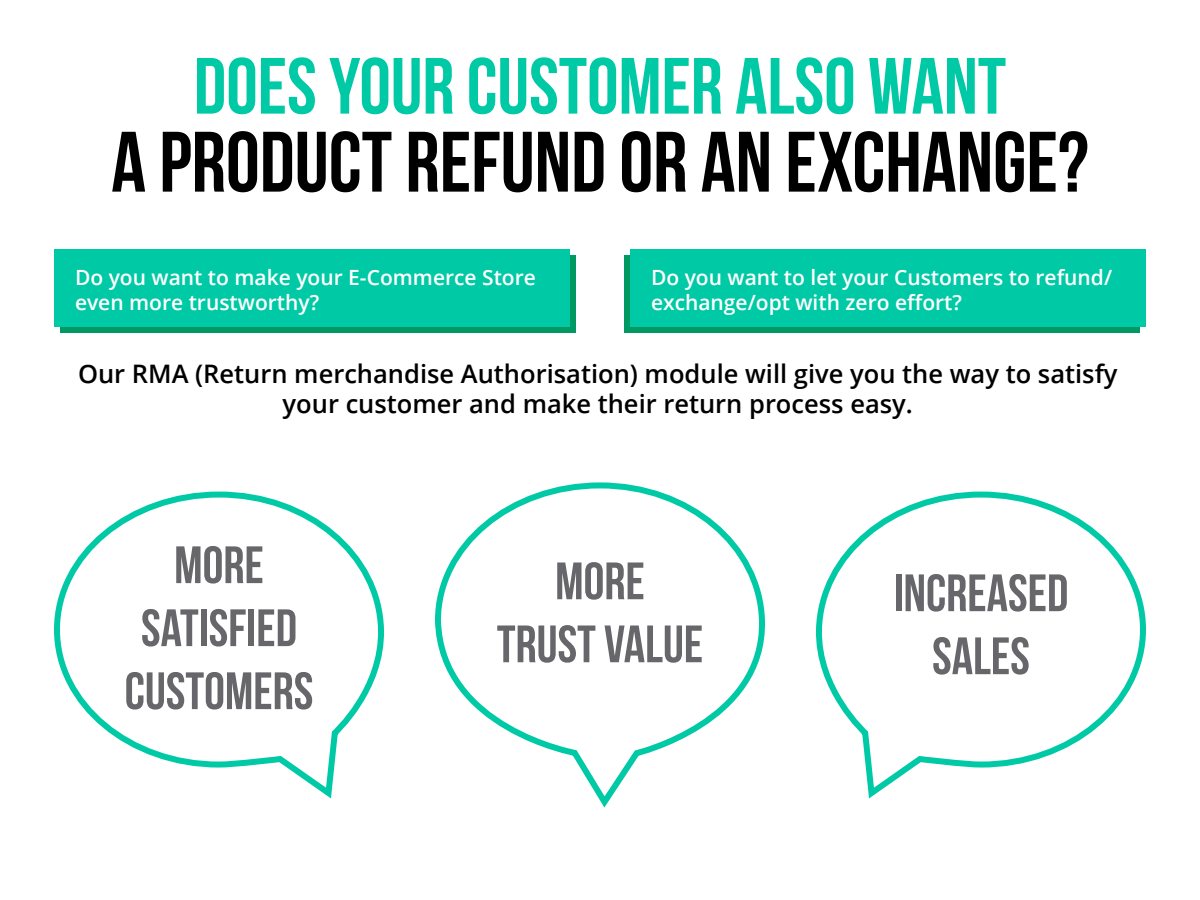
<style>
.page{position:relative;width:1200px;height:900px;background:#fff}
.page>*{position:absolute;margin:0;border:0;box-sizing:border-box;transform-origin:0 0}
.t1{font:85.5px "Bebas Neue";color:#000}
.t2{font:79.5px "Bebas Neue";color:#00c9a5}
.t3{font:52.5px "Bebas Neue";color:#67666b}
.t4{font:600 25.5px/30.6px "Open Sans";color:#000;text-align:center}
.t5{font:600 21px/25.2px "Open Sans";color:#fff}
</style>
<div class="page">
<div style="left:60px;top:255px;width:516px;height:78px;background:#009963"></div>
<div style="left:624px;top:255px;width:516px;height:78px;background:#009963"></div>
<div style="left:54px;top:249px;width:516px;height:78px;background:#00c9a5"></div>
<div style="left:630px;top:249px;width:516px;height:78px;background:#00c9a5"></div>
<svg style="left:54px;top:491px;width:330px;height:308px"></svg>
<svg style="left:435px;top:482px;width:330px;height:326px"></svg>
<svg style="left:815px;top:491px;width:331px;height:308px"></svg>
<p class="t2" style="left:194px;top:43px;width:814px">DOES YOUR CUSTOMER ALSO WANT</p>
<p class="t1" style="left:111px;top:115px;width:979px">A PRODUCT REFUND OR AN EXCHANGE?</p>
<p class="t5" style="left:75px;top:264px;width:462px">Do you want to make your E-Commerce Store even more trustworthy?</p>
<p class="t5" style="left:651px;top:264px;width:463px">Do you want to let your Customers to refund/ exchange/opt with zero effort?</p>
<p class="t4" style="left:78px;top:357px;width:1041px">Our RMA (Return merchandise Authorisation) module will give you the way to satisfy your customer and make their return process easy.</p>
<p class="t3" style="left:174px;top:536px;width:91px">MORE</p>
<p class="t3" style="left:141px;top:599px;width:158px">SATISFIED</p>
<p class="t3" style="left:125px;top:662px;width:190px">CUSTOMERS</p>
<p class="t3" style="left:555px;top:552px;width:91px">MORE</p>
<p class="t3" style="left:497px;top:615px;width:208px">TRUST VALUE</p>
<p class="t3" style="left:894px;top:564px;width:176px">INCREASED</p>
<p class="t3" style="left:932px;top:627px;width:99px">SALES</p>
</div>
